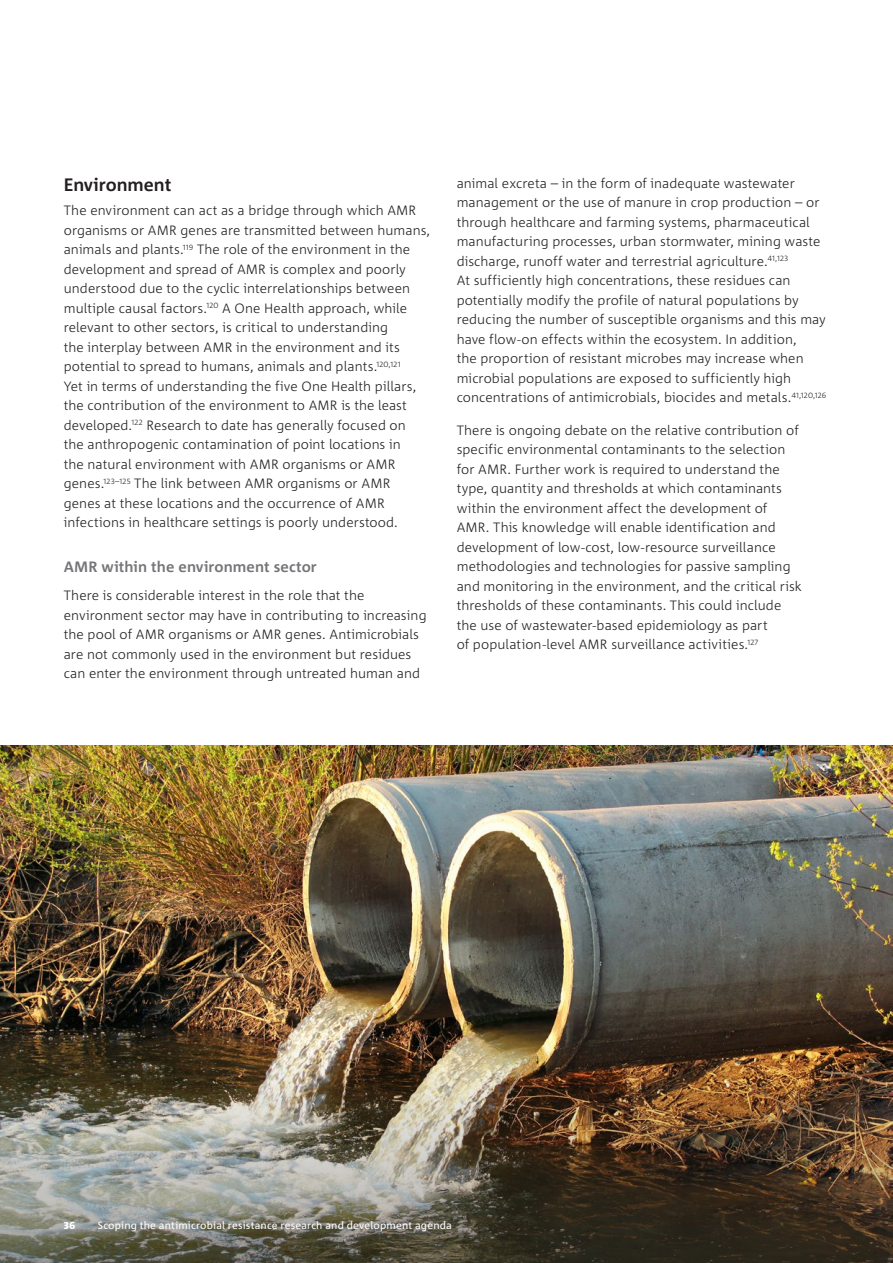
<style>
.page{position:relative;width:893px;height:1263px;background:#fff}
.page>*{position:absolute;margin:0;border:0;box-sizing:border-box;transform-origin:0 0}
.H3_Subhead{font:700 18px "Corpid C1";letter-spacing:-.005em;color:#231f20}
.H4_Sub_Subhead{font:700 15px "Corpid C1";letter-spacing:.005em;color:#757679}
.Body_Copy{font:300 13.5px/19.5px "Corpid C1";letter-spacing:.005em;color:#231f20}
.t1{font:10.5px "Corpid C1";letter-spacing:.015em;color:#fff}
.t2{font:800 10.5px "Corpid C1";color:#fff}
</style>
<div class="page">
<img style="left:0;top:745px;width:893px;height:299px">
<img style="left:0;top:1044px;width:893px;height:219px">
<h3 class="H3_Subhead" style="left:64px;top:174px;width:109px">Environment</h3>
<p class="Body_Copy" style="left:64px;top:200px;width:368px">The environment can act as a bridge through which AMR organisms or AMR genes are transmitted between humans, animals and plants.<sup>119</sup> The role of the environment in the development and spread of AMR is complex and poorly understood due to the cyclic interrelationships between multiple causal factors.<sup>120</sup> A One Health approach, while relevant to other sectors, is critical to understanding<br>the interplay between AMR in the environment and its potential to spread to humans, animals and plants.<sup>120,121<br></sup>Yet in terms of understanding the five One Health pillars, the contribution of the environment to AMR is the least developed.<sup>122</sup> Research to date has generally focused on<br>the anthropogenic contamination of point locations in<br>the natural environment with AMR organisms or AMR genes.<sup>123–125</sup> The link between AMR organisms or AMR genes at these locations and the occurrence of AMR infections in healthcare settings is poorly understood.</p>
<h4 class="H4_Sub_Subhead" style="left:64px;top:557px;width:255px">AMR within the environment sector</h4>
<p class="Body_Copy" style="left:64px;top:585px;width:364px">There is considerable interest in the role that the environment sector may have in contributing to increasing the pool of AMR organisms or AMR genes. Antimicrobials are not commonly used in the environment but residues can enter the environment through untreated human and</p>
<p class="Body_Copy" style="left:457px;top:173px;width:371px">animal excreta – in the form of inadequate wastewater management or the use of manure in crop production – or through healthcare and farming systems, pharmaceutical manufacturing processes, urban stormwater, mining waste discharge, runoff water and terrestrial agriculture.<sup>41,123<br></sup>At sufficiently high concentrations, these residues can potentially modify the profile of natural populations by reducing the number of susceptible organisms and this may have flow-on effects within the ecosystem. In addition,<br>the proportion of resistant microbes may increase when microbial populations are exposed to sufficiently high concentrations of antimicrobials, biocides and metals.<sup>41,120,126</sup></p>
<p class="Body_Copy" style="left:457px;top:420px;width:347px">There is ongoing debate on the relative contribution of specific environmental contaminants to the selection for AMR. Further work is required to understand the type, quantity and thresholds at which contaminants within the environment affect the development of AMR. This knowledge will enable identification and development of low-cost, low-resource surveillance methodologies and technologies for passive sampling and monitoring in the environment, and the critical risk thresholds of these contaminants. This could include the use of wastewater-based epidemiology as part<br>of population-level AMR surveillance activities.<sup>127</sup></p>
<p class="t2" style="left:64px;top:1218px;width:13px">36</p>
<p class="t1" style="left:98px;top:1218px;width:356px">Scoping the antimicrobial resistance research and development agenda</p>
</div>
